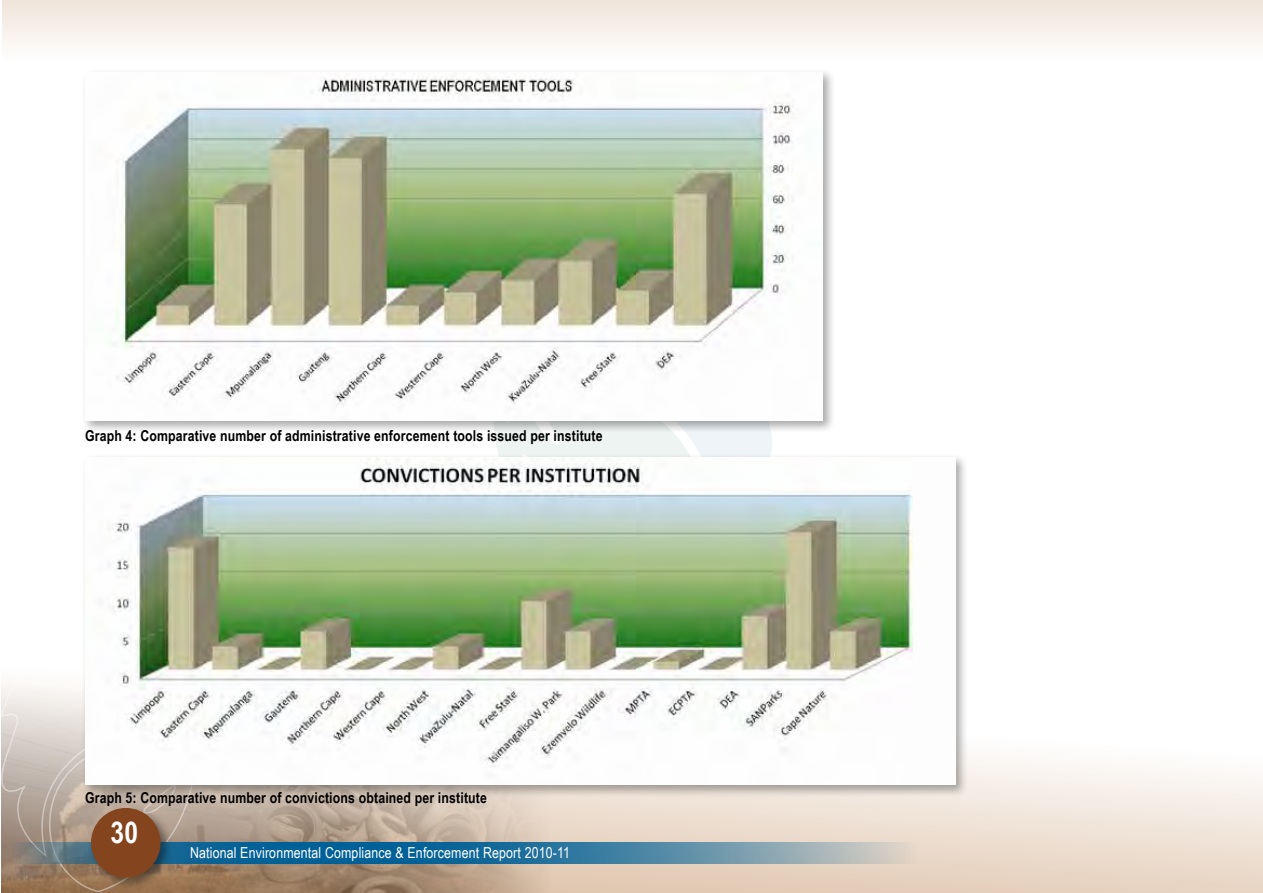
<style>
.page{position:relative;width:1263px;height:893px;background:#fff}
.page>*{position:absolute;margin:0;border:0;box-sizing:border-box;transform-origin:0 0}
.t1{font:700 30px "Arial Narrow";color:#fff}
.t2{font:15.15px "Arial Narrow";letter-spacing:.01em;color:#fff}
.t3{font:700 15px "Arial Narrow";letter-spacing:.01em;color:#000}
</style>
<div class="page">
<svg style="left:1px;top:756px;width:1262px;height:137px;background:#decec0"></svg>
<div style="left:2px;top:0;width:1261px;height:113px;background:linear-gradient(to bottom,#f3e9e1,#fff)"></div>
<svg style="left:495px;top:434px;width:232px;height:19px;background:#eff4f3"></svg>
<svg style="left:1px;top:684px;width:32px;height:183px;background:#c7bdb5"></svg>
<svg style="left:33px;top:687px;width:164px;height:206px;background:#beaea0"></svg>
<svg style="left:1px;top:842px;width:919px;height:21px;background:#47819f"></svg>
<div style="left:87px;top:804px;width:86px;height:86px;background:#000;opacity:.43"></div>
<div style="left:91px;top:808px;width:70px;height:69px;background:#84441e;border-radius:50%"></div>
<div style="left:81px;top:69px;width:754px;height:365px;background:#000;opacity:.33"></div>
<img style="left:85px;top:72px;width:737px;height:349px">
<div style="left:81px;top:453px;width:887px;height:345px;background:#000;opacity:.33"></div>
<img style="left:85px;top:457px;width:870px;height:328px">
<p class="t3" style="left:85px;top:425px;width:519px">Graph 4: Comparative number of administrative enforcement tools issued per institute</p>
<p class="t3" style="left:85px;top:786px;width:403px">Graph 5: Comparative number of convictions obtained per institute</p>
<h1 class="t1" style="left:111px;top:810px;width:29px">30</h1>
<p class="t2" style="left:190px;top:841px;width:382px">National Environmental Compliance &amp; Enforcement Report 2010-11</p>
</div>
